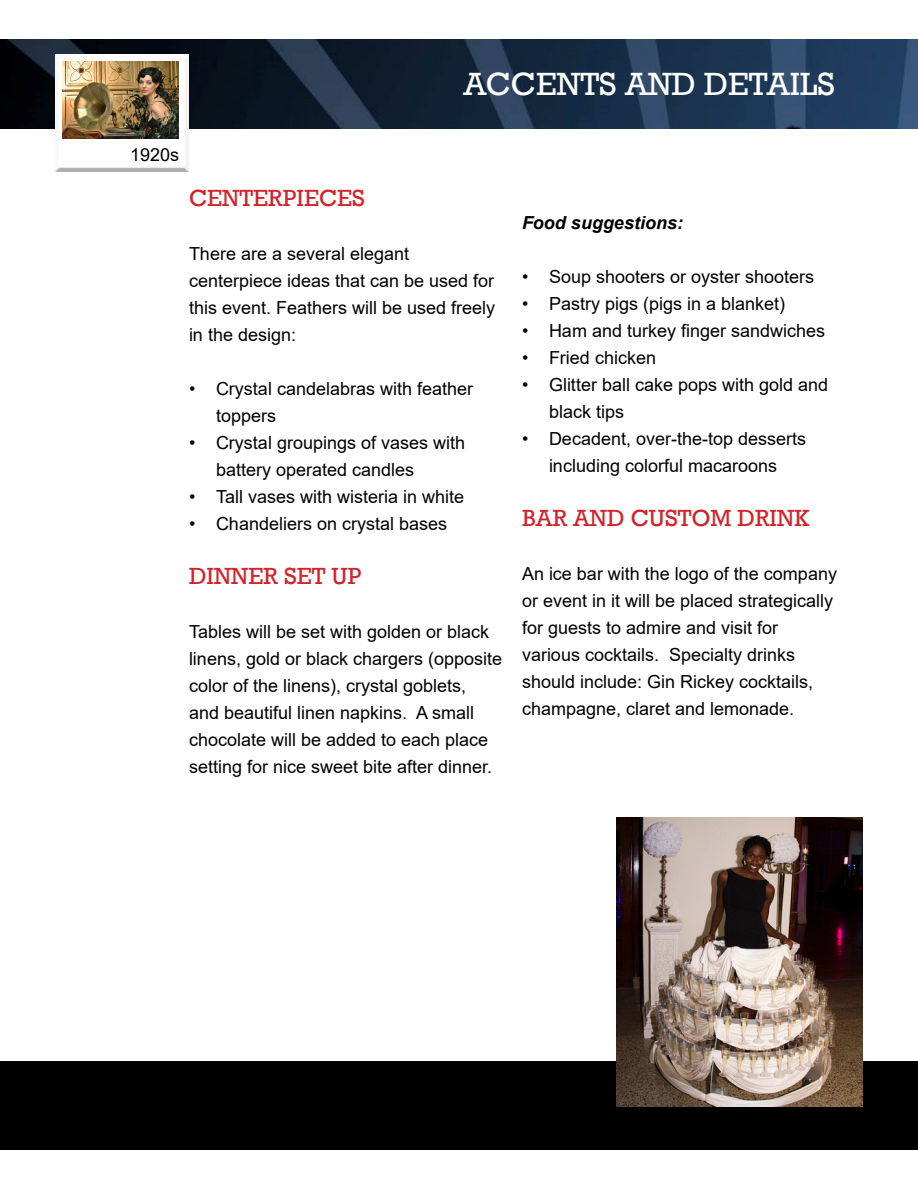
<style>
.page{position:relative;width:918px;height:1188px;background:#fff}
.page>*{position:absolute;margin:0;border:0;box-sizing:border-box;transform-origin:0 0}
.t1{font:33px "Rockwell";color:#fff}
.t2{font:24px "Rockwell";color:#d2232a}
.t3{font:18px/27px "Arial";color:#000}
.t4{font:italic 700 18px "Arial";color:#000}
</style>
<div class="page">
<div style="left:0;top:1061px;width:918px;height:89px;background:#000"></div>
<img style="left:0;top:40px;width:918px;height:88px">
<div style="left:49px;top:48px;width:145px;height:11px;background:#fff;opacity:.75"></div>
<div style="left:49px;top:54px;width:145px;height:119px;background:#000;opacity:.45"></div>
<img style="left:63px;top:62px;width:115px;height:77px">
<img style="left:617px;top:817px;width:246px;height:290px">
<h1 class="t1" style="left:464px;top:64px;width:373px">ACCENTS AND DETAILS</h1>
<p class="t3" style="left:130px;top:141px;width:51px">1920s</p>
<h2 class="t2" style="left:189px;top:184px;width:177px">CENTERPIECES</h2>
<p class="t3" style="left:189px;top:240px;width:308px">There are a several elegant centerpiece ideas that can be used for this event. Feathers will be used freely in the design:</p>
<p class="t3" style="left:216px;top:375px;width:259px;text-indent:-27px">• Crystal candelabras with feather toppers</p>
<p class="t3" style="left:216px;top:429px;width:251px;text-indent:-27px">• Crystal groupings of vases with battery operated candles</p>
<p class="t3" style="left:189px;top:483px;width:277px">• Tall vases with wisteria in white</p>
<p class="t3" style="left:189px;top:510px;width:260px">• Chandeliers on crystal bases</p>
<h2 class="t2" style="left:189px;top:562px;width:174px">DINNER SET UP</h2>
<p class="t3" style="left:189px;top:618px;width:315px">Tables will be set with golden or black linens, gold or black chargers (opposite color of the linens), crystal goblets,<br>and beautiful linen napkins. A small chocolate will be added to each place setting for nice sweet bite after dinner.</p>
<p class="t4" style="left:522px;top:211px;width:163px">Food suggestions:</p>
<p class="t3" style="left:522px;top:263px;width:294px">• Soup shooters or oyster shooters</p>
<p class="t3" style="left:522px;top:290px;width:265px">• Pastry pigs (pigs in a blanket)</p>
<p class="t3" style="left:522px;top:317px;width:305px">• Ham and turkey finger sandwiches</p>
<p class="t3" style="left:522px;top:344px;width:136px">• Fried chicken</p>
<p class="t3" style="left:549px;top:371px;width:281px;text-indent:-27px">• Glitter ball cake pops with gold and black tips</p>
<p class="t3" style="left:522px;top:425px;width:286px;text-align:center">• Decadent, over-the-top desserts including colorful macaroons</p>
<h2 class="t2" style="left:522px;top:504px;width:289px">BAR AND CUSTOM DRINK</h2>
<p class="t3" style="left:522px;top:560px;width:317px">An ice bar with the logo of the company or event in it will be placed strategically for guests to admire and visit for various cocktails. Specialty drinks should include: Gin Rickey cocktails, champagne, claret and lemonade.</p>
</div>
